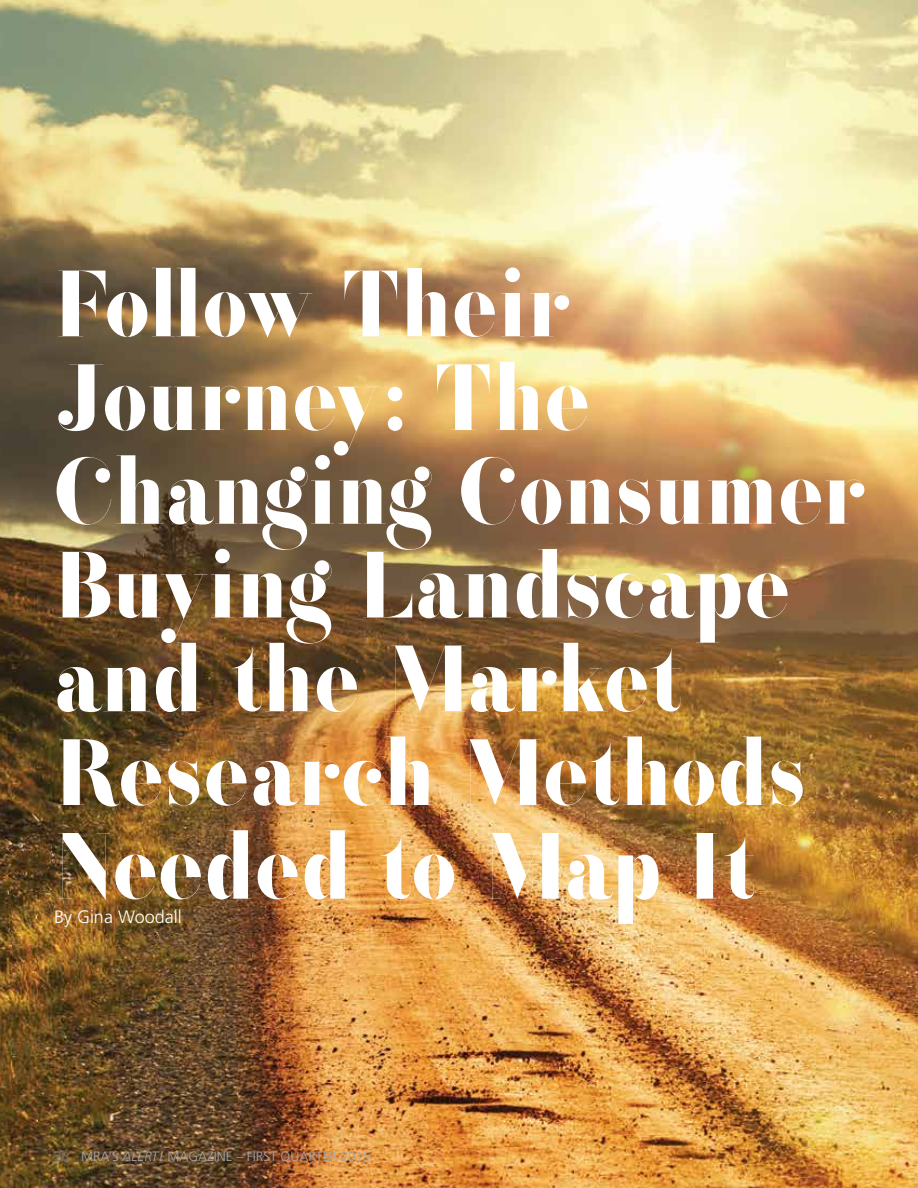
<style>
.page{position:relative;width:918px;height:1188px;background:#fff}
.page>*{position:absolute;margin:0;border:0;box-sizing:border-box;transform-origin:0 0}
.t1{font:86.55px/93.8px "ATC Rosemary";letter-spacing:-.01em;color:#fff}
.t2{font:300 18px "Frutiger LT Std";color:#fff}
.t3{font:300 13.5px "Frutiger LT Std";color:#a7a9ac}
.s1{font-weight:400;color:#6d6e71}
.s2{font-style:italic}
</style>
<div class="page">
<img style="left:0;top:0;width:918px;height:1188px">
<p class="t1" style="left:54px;top:262px;width:814px">Follow Their<br>Journey: The<br>Changing Consumer<br>Buying Landscape and the Market<br>Research Methods<br>Needed to Map It</p>
<p class="t2" style="left:54px;top:907px;width:129px">By Gina Woodall</p>
<p class="t3" style="left:54px;top:1149px;width:318px"><span class="s1">26</span> MRA’S <span class="s2">ALERT!</span> MAGAZINE – FIRST QUARTER 2015</p>
</div>
